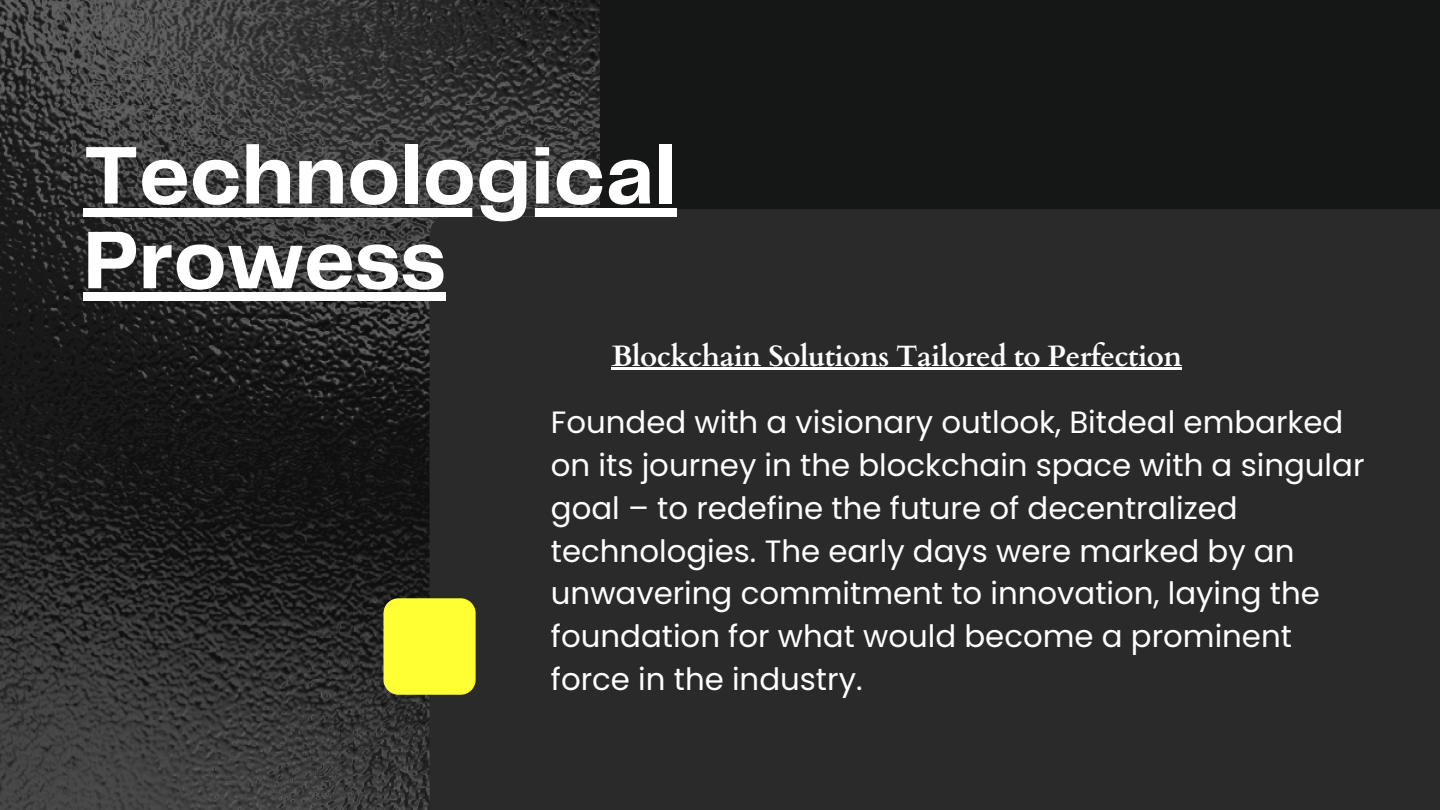
<style>
.page{position:relative;width:1440px;height:810px;background:#151616}
.page>*{position:absolute;margin:0;border:0;box-sizing:border-box;transform-origin:0 0}
.t1{font:700 84.8px/84.8px "Telegraf";color:#fff}
.t2{font:30.8px/42.8px "Poppins";color:#fff}
.t3{font:700 29.4px "Cardo";letter-spacing:-.02em;color:#fff}
</style>
<div class="page">
<img style="left:0;top:0;width:600px;height:810px">
<div style="left:430px;top:209px;width:1010px;height:601px;background:#2a2a2a"></div>
<div style="left:83px;top:208px;width:594px;height:8px;background:#fff"></div>
<div style="left:83px;top:293px;width:363px;height:8px;background:#fff"></div>
<div style="left:383px;top:598px;width:93px;height:97px;background:#ff3"></div>
<hr style="left:611px;top:367px;width:571px;height:3px;background:#fff">
<p class="t1" style="left:83px;top:137px;width:595px">Technological<br>Prowess</p>
<p class="t3" style="left:611px;top:337px;width:572px">Blockchain Solutions Tailored to Perfection</p>
<p class="t2" style="left:551px;top:401px;width:815px">Founded with a visionary outlook, Bitdeal embarked on its journey in the blockchain space with a singular goal – to redefine the future of decentralized technologies. The early days were marked by an unwavering commitment to innovation, laying the foundation for what would become a prominent force in the industry.</p>
</div>
